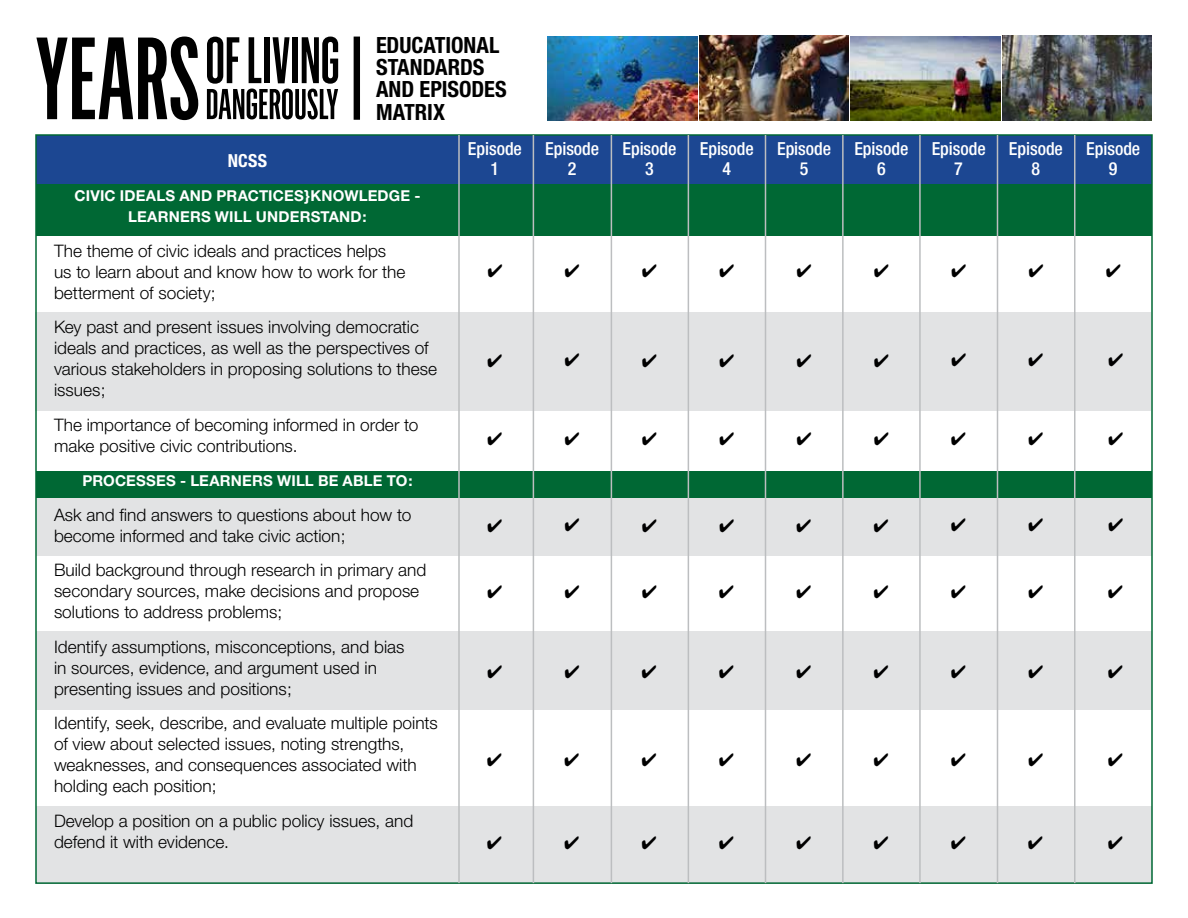
<style>
.page{position:relative;width:1188px;height:918px;background:#fff}
.page>*{position:absolute;margin:0;border:0;box-sizing:border-box;transform-origin:0 0}
.t1{font:700 condensed 22.35px/22.4px "Helvetica Neue";letter-spacing:-.005em;color:#000}
.t2{font:500 condensed 18px "Helvetica Neue";letter-spacing:-.005em;color:#fff}
.t3{font:700 condensed 18px "Helvetica Neue";color:#fff}
.t4{font:300 17.25px/21px "Helvetica Neue";color:#000}
.t5{font:700 15px/21px "Helvetica Neue";letter-spacing:.01em;color:#fff;text-align:center}
</style>
<div class="page">
<svg style="left:207px;top:37px;width:131px;height:82px"></svg>
<svg style="left:36px;top:37px;width:162px;height:83px"></svg>
<div style="left:354px;top:37px;width:6px;height:83px;background:#000"></div>
<img style="left:548px;top:36px;width:149px;height:84px">
<img style="left:699px;top:36px;width:150px;height:84px">
<img style="left:851px;top:36px;width:149px;height:84px">
<img style="left:1002px;top:36px;width:150px;height:84px">
<div style="left:36px;top:135px;width:1116px;height:49px;background:#1c4792"></div>
<div style="left:35px;top:312px;width:1116px;height:98px;background:#e2e3e4"></div>
<div style="left:36px;top:632px;width:1116px;height:78px;background:#e2e3e4"></div>
<div style="left:36px;top:806px;width:1116px;height:78px;background:#e2e3e4"></div>
<div style="left:36px;top:497px;width:1116px;height:59px;background:#e2e3e4"></div>
<div style="left:36px;top:471px;width:1116px;height:27px;background:#006834"></div>
<div style="left:36px;top:184px;width:1116px;height:52px;background:#006834"></div>
<hr style="left:458px;top:135px;width:2px;height:748px;background:#bcbec0">
<hr style="left:533px;top:135px;width:1px;height:748px;background:#bcbec0">
<hr style="left:611px;top:135px;width:1px;height:748px;background:#bcbec0">
<hr style="left:688px;top:135px;width:1px;height:748px;background:#bcbec0">
<hr style="left:765px;top:135px;width:1px;height:748px;background:#bcbec0">
<hr style="left:842px;top:135px;width:2px;height:748px;background:#bcbec0">
<hr style="left:919px;top:135px;width:2px;height:748px;background:#bcbec0">
<hr style="left:997px;top:135px;width:1px;height:748px;background:#bcbec0">
<hr style="left:1074px;top:135px;width:2px;height:748px;background:#bcbec0">
<p class="t1" style="left:376px;top:33px;width:132px">EDUCATIONAL<br>STANDARDS<br>AND EPISODES<br>MATRIX</p>
<p class="t2" style="left:468px;top:138px;width:56px">Episode</p>
<p class="t2" style="left:545px;top:138px;width:56px">Episode</p>
<p class="t2" style="left:623px;top:138px;width:56px">Episode</p>
<p class="t2" style="left:700px;top:138px;width:56px">Episode</p>
<p class="t2" style="left:777px;top:138px;width:56px">Episode</p>
<p class="t2" style="left:854px;top:138px;width:56px">Episode</p>
<p class="t2" style="left:932px;top:138px;width:56px">Episode</p>
<p class="t2" style="left:1009px;top:138px;width:56px">Episode</p>
<p class="t2" style="left:1086px;top:138px;width:56px">Episode</p>
<p class="t2" style="left:491px;top:158px;width:10px">1</p>
<p class="t2" style="left:568px;top:158px;width:10px">2</p>
<p class="t2" style="left:645px;top:158px;width:10px">3</p>
<p class="t2" style="left:722px;top:158px;width:10px">4</p>
<p class="t2" style="left:800px;top:158px;width:10px">5</p>
<p class="t2" style="left:877px;top:158px;width:10px">6</p>
<p class="t2" style="left:954px;top:158px;width:10px">7</p>
<p class="t2" style="left:1032px;top:158px;width:10px">8</p>
<p class="t2" style="left:1109px;top:158px;width:10px">9</p>
<p class="t5" style="left:74px;top:185px;width:348px">CIVIC IDEALS AND PRACTICES}KNOWLEDGE -<br>LEARNERS WILL UNDERSTAND:</p>
<p class="t4" style="left:54px;top:240px;width:353px">The theme of civic ideals and practices helps us to learn about and know how to work for the betterment of society;</p>
<p class="t4" style="left:54px;top:316px;width:385px">Key past and present issues involving democratic ideals and practices, as well as the perspectives of various stakeholders in proposing solutions to these issues;</p>
<p class="t4" style="left:54px;top:414px;width:366px">The importance of becoming informed in order to make positive civic contributions.</p>
<p class="t5" style="left:82px;top:470px;width:332px">PROCESSES - LEARNERS WILL BE ABLE TO:</p>
<p class="t4" style="left:54px;top:504px;width:359px">Ask and find answers to questions about how to become informed and take civic action;</p>
<p class="t4" style="left:54px;top:559px;width:374px">Build background through research in primary and secondary sources, make decisions and propose solutions to address problems;</p>
<p class="t4" style="left:54px;top:636px;width:352px">Identify assumptions, misconceptions, and bias in sources, evidence, and argument used in presenting issues and positions;</p>
<p class="t4" style="left:54px;top:712px;width:385px">Identify, seek, describe, and evaluate multiple points of view about selected issues, noting strengths, weaknesses, and consequences associated with holding each position;</p>
<p class="t4" style="left:54px;top:810px;width:361px">Develop a position on a public policy issues, and defend it with evidence.</p>
<p class="t3" style="left:228px;top:149px;width:41px">NCSS</p>
</div>
